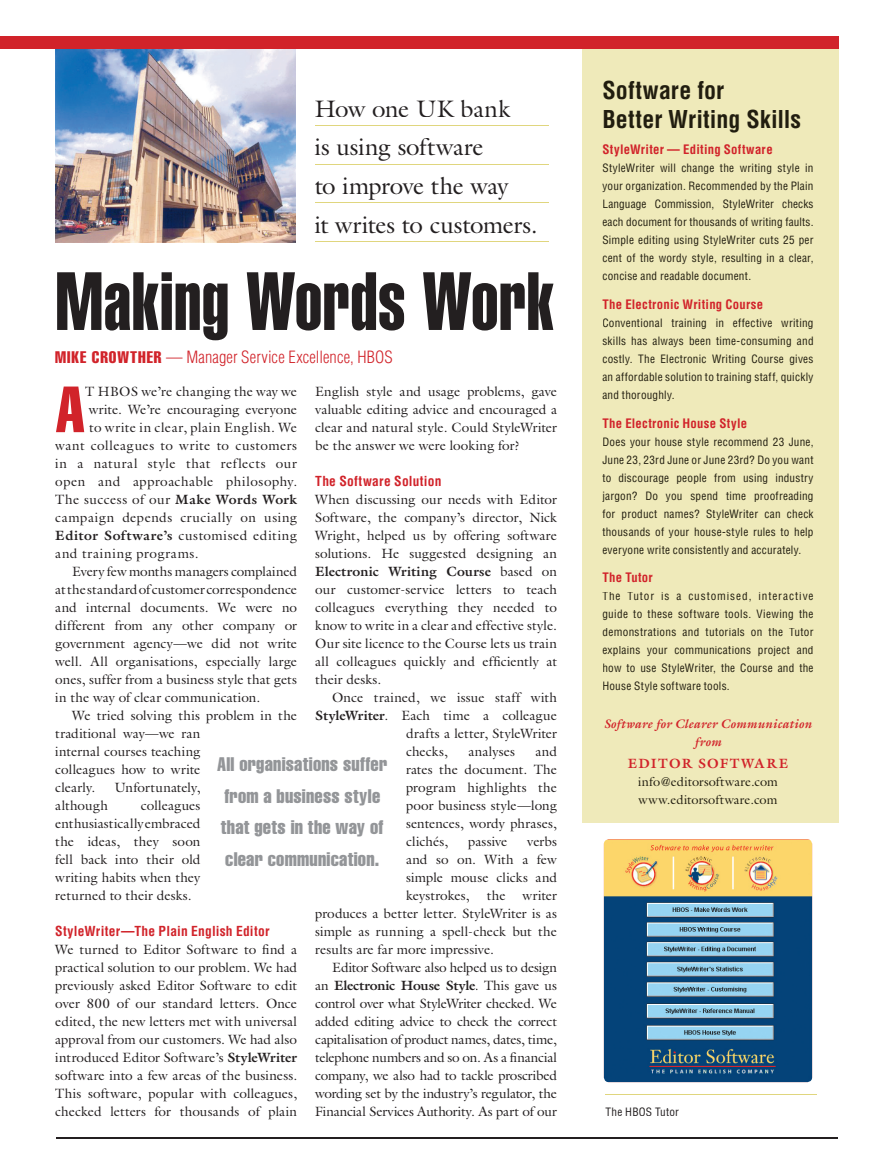
<style>
.page{position:relative;width:893px;height:1174px;background:#fff}
.page>*{position:absolute;margin:0;border:0;box-sizing:border-box;transform-origin:0 0}
.t1{font:81px "Helvetica Extra Compressed";letter-spacing:.01em;color:#231f20}
.t2{font:extra-condensed 64.05px "Helvetica";color:#d1232a}
.t3{font:24px/38.7px "Galliard";letter-spacing:-.01em;color:#231f20}
.t4{font:700 condensed 24px/28.5px "Helvetica";letter-spacing:.005em;color:#211d0f}
.t5{font:extra-condensed 19.35px/31.8px "Helvetica";letter-spacing:.01em;color:#939598}
.t6{font:300 condensed 16.5px "Helvetica";letter-spacing:.01em;color:#d1232a}
.t7{font:13.5px/18px "Galliard";letter-spacing:.01em;color:#231f20;text-align:justify}
.t8{font:13.5px "Galliard";letter-spacing:.04em;color:#231f20}
.t9{font:13.5px "Galliard";letter-spacing:.03em;color:#231f20}
.t10{font:700 condensed 13.5px "Helvetica";letter-spacing:.015em;color:#d1232a}
.t11{font:13.5px "Galliard";letter-spacing:-.01em;color:#231f20}
.t12{font:13.5px "Galliard";letter-spacing:.035em;color:#231f20}
.t13{font:13.5px "Galliard";letter-spacing:.05em;color:#231f20}
.t14{font:700 13.5px "Galliard";letter-spacing:.095em;color:#d1232a}
.t15{font:700 condensed 12.75px "Helvetica";letter-spacing:.02em;color:#d1232a}
.t16{font:12.75px/18px "Galliard";letter-spacing:.005em;color:#211d0f}
.t17{font:italic 700 12.45px/18px "Galliard";letter-spacing:.015em;color:#d1232a;text-align:center}
.t18{font:condensed 11.25px/18px "Helvetica";letter-spacing:.02em;color:#211d0f;text-align:justify}
.t19{font:condensed 11.25px "Helvetica";letter-spacing:.02em;color:#231f20}
.s1{font-weight:400;font-stretch:extra-condensed}
.s2{font-weight:700}
</style>
<div class="page">
<img style="left:55px;top:49px;width:241px;height:193px">
<div style="left:583px;top:49px;width:256px;height:773px;background:#efeaba"></div>
<div style="left:0;top:36px;width:839px;height:13px;background:#d1232a"></div>
<hr style="left:315px;top:125px;width:234px;height:1px;background:#e0d67e">
<hr style="left:315px;top:164px;width:234px;height:1px;background:#e0d67e">
<hr style="left:315px;top:203px;width:234px;height:1px;background:#e0d67e">
<hr style="left:315px;top:241px;width:234px;height:1px;background:#e0d67e">
<hr style="left:56px;top:1137px;width:782px;height:1px;background:#231f20">
<img style="left:604px;top:839px;width:208px;height:243px">
<hr style="left:606px;top:1094px;width:211px;height:1px;background:#e0d67e">
<h3 class="t3" style="left:315px;top:89px;width:224px">How one UK bank<br>is using software<br>to improve the way<br>it writes to customers.</h3>
<h1 class="t1" style="left:55px;top:252px;width:500px">Making Words Work</h1>
<p class="t6" style="left:55px;top:348px;width:339px"><span class="s1">MIKE CROWTHER</span> — Manager Service Excellence, HBOS</p>
<h2 class="t2" style="left:55px;top:369px;width:31px">A</h2>
<p class="t7" style="left:85px;top:382px;width:214px">T HBOS we’re changing the way we</p>
<p class="t7" style="left:315px;top:382px;width:243px">English style and usage problems, gave valuable editing advice and encouraged a clear and natural style. Could StyleWriter be the answer we were looking for?</p>
<p class="t10" style="left:315px;top:473px;width:128px">The Software Solution</p>
<p class="t7" style="left:315px;top:490px;width:243px">When discussing our needs with Editor Software, the company’s director, Nick Wright, helped us by offering software solutions. He suggested designing an <span class="s2">Electronic Writing Course</span> based on our customer-service letters to teach colleagues everything they needed to know to write in a clear and effective style.<br>Our site licence to the Course lets us train all colleagues quickly and efficiently at their desks.</p>
<p class="t7" style="left:332px;top:688px;width:226px">Once trained, we issue staff with</p>
<p class="t7" style="left:315px;top:706px;width:243px"><span class="s2">StyleWriter</span>. Each time a colleague</p>
<p class="t7" style="left:406px;top:724px;width:152px">drafts a letter, StyleWriter</p>
<p class="t7" style="left:406px;top:742px;width:43px">checks,</p>
<p class="t7" style="left:468px;top:742px;width:48px">analyses</p>
<p class="t7" style="left:89px;top:400px;width:210px">write. We’re encouraging everyone</p>
<p class="t8" style="left:89px;top:419px;width:209px">to write in clear, plain English. We</p>
<p class="t9" style="left:55px;top:437px;width:243px">want colleagues to write to customers</p>
<p class="t8" style="left:55px;top:455px;width:243px">in a natural style that reflects our</p>
<p class="t12" style="left:55px;top:473px;width:243px">open and approachable philosophy.</p>
<p class="t9" style="left:55px;top:491px;width:243px">The success of our <span class="s2">Make Words Work</span></p>
<p class="t8" style="left:55px;top:509px;width:243px">campaign depends crucially on using</p>
<p class="t8" style="left:55px;top:527px;width:243px"><span class="s2">Editor Software’s</span> customised editing</p>
<p class="t13" style="left:55px;top:545px;width:145px">and training programs.</p>
<p class="t11" style="left:72px;top:563px;width:226px">Every few months managers complained</p>
<p class="t7" style="left:55px;top:580px;width:243px">at the standard of customer correspondence</p>
<p class="t7" style="left:55px;top:598px;width:243px">and internal documents. We were no</p>
<p class="t7" style="left:55px;top:616px;width:243px">different from any other company or</p>
<p class="t7" style="left:55px;top:634px;width:243px">government agency—we did not write</p>
<p class="t7" style="left:55px;top:652px;width:243px">well. All organisations, especially large</p>
<p class="t7" style="left:55px;top:670px;width:243px">ones, suffer from a business style that gets</p>
<p class="t7" style="left:55px;top:688px;width:206px">in the way of clear communication.</p>
<p class="t7" style="left:72px;top:706px;width:226px">We tried solving this problem in the</p>
<p class="t7" style="left:55px;top:724px;width:147px">traditional way—we ran</p>
<p class="t7" style="left:55px;top:742px;width:147px">internal courses teaching</p>
<p class="t7" style="left:55px;top:760px;width:147px">colleagues how to write</p>
<p class="t7" style="left:55px;top:778px;width:41px">clearly.</p>
<p class="t7" style="left:114px;top:778px;width:88px">Unfortunately,</p>
<p class="t7" style="left:55px;top:796px;width:54px">although</p>
<p class="t7" style="left:406px;top:742px;width:152px;text-indent:130px">and rates the document. The program highlights the poor business style—long sentences, wordy phrases, clichés,</p>
<h3 class="t5" style="left:217px;top:748px;width:172px">All organisations suffer from a business style that gets in the way of clear communication.</h3>
<p class="t7" style="left:55px;top:796px;width:147px;text-indent:86px">colleagues enthusiastically embraced the ideas, they soon fell back into their old writing habits when they returned to their desks.</p>
<p class="t10" style="left:55px;top:923px;width:216px">StyleWriter—The Plain English Editor</p>
<p class="t7" style="left:55px;top:940px;width:243px">We turned to Editor Software to find a practical solution to our problem. We had previously asked Editor Software to edit over 800 of our standard letters. Once edited, the new letters met with universal approval from our customers. We had also introduced Editor Software’s <span class="s2">StyleWriter </span>software into a few areas of the business.<br>This software, popular with colleagues, checked letters for thousands of plain</p>
<p class="t7" style="left:406px;top:832px;width:152px;text-indent:121px">verbs and so on. With a few simple mouse clicks and keystrokes,</p>
<p class="t7" style="left:468px;top:832px;width:41px">passive</p>
<p class="t7" style="left:487px;top:886px;width:20px">the</p>
<p class="t7" style="left:315px;top:886px;width:243px;text-indent:207px">writer produces a better letter. StyleWriter is as simple as running a spell-check but the results are far more impressive.</p>
<p class="t7" style="left:315px;top:958px;width:243px;text-indent:17px">Editor Software also helped us to design an <span class="s2">Electronic House Style</span>. This gave us control over what StyleWriter checked. We added editing advice to check the correct capitalisation of product names, dates, time, telephone numbers and so on. As a financial company, we also had to tackle proscribed wording set by the industry’s regulator, the Financial Services Authority. As part of our</p>
<h3 class="t4" style="left:602px;top:76px;width:200px">Software for<br>Better Writing Skills</h3>
<p class="t15" style="left:602px;top:142px;width:172px">StyleWriter — Editing Software</p>
<p class="t18" style="left:602px;top:159px;width:213px">StyleWriter will change the writing style in your organization. Recommended by the Plain Language Commission, StyleWriter checks each document for thousands of writing faults.<br>Simple editing using StyleWriter cuts 25 per cent of the wordy style, resulting in a clear, concise and readable document.</p>
<p class="t15" style="left:602px;top:297px;width:162px">The Electronic Writing Course</p>
<p class="t18" style="left:602px;top:314px;width:213px">Conventional training in effective writing skills has always been time-consuming and costly. The Electronic Writing Course gives an affordable solution to training staff, quickly and thoroughly.</p>
<p class="t15" style="left:602px;top:415px;width:146px">The Electronic House Style</p>
<p class="t18" style="left:602px;top:432px;width:213px">Does your house style recommend 23 June, June 23, 23rd June or June 23rd? Do you want to discourage people from using industry jargon? Do you spend time proofreading for product names? StyleWriter can check thousands of your house-style rules to help everyone write consistently and accurately.</p>
<p class="t15" style="left:602px;top:570px;width:52px">The Tutor</p>
<p class="t18" style="left:602px;top:587px;width:213px">The Tutor is a customised, interactive guide to these software tools. Viewing the demonstrations and tutorials on the Tutor explains your communications project and how to use StyleWriter, the Course and the House Style software tools.</p>
<p class="t17" style="left:604px;top:714px;width:209px">Software for Clearer Communication from</p>
<p class="t14" style="left:628px;top:754px;width:162px">EDITOR SOFTWARE</p>
<p class="t16" style="left:638px;top:772px;width:142px">info@editorsoftware.com www.editorsoftware.com</p>
<p class="t19" style="left:606px;top:1104px;width:75px">The HBOS Tutor</p>
</div>
